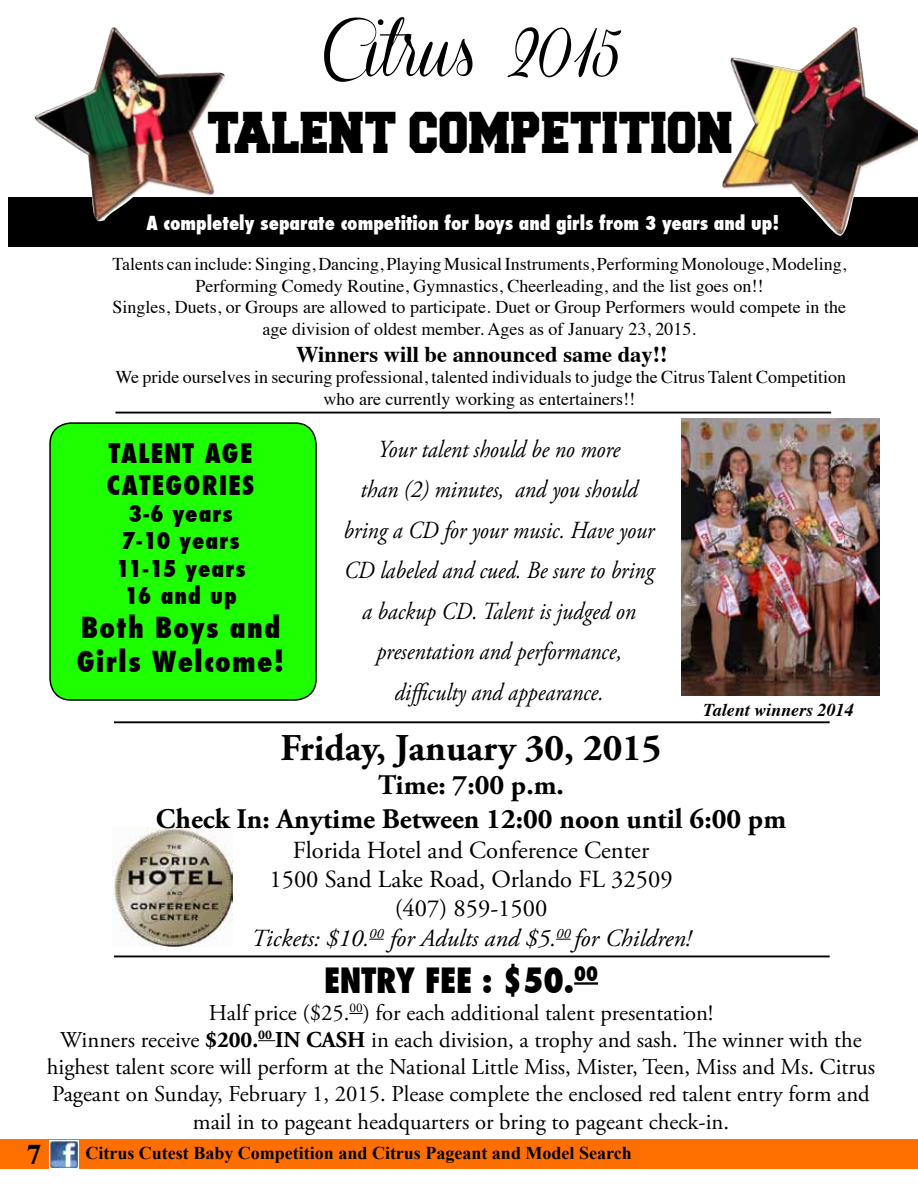
<style>
.page{position:relative;width:918px;height:1188px;background:#fff}
.page>*{position:absolute;margin:0;border:0;box-sizing:border-box;transform-origin:0 0}
.t1{font:64.2px "Coneria Script Demo";color:#000}
.t2{font:49.5px "Collegiate Black FLF";color:#000;scale:.86 1}
.t3{font:700 37.8px "Adobe Garamond Pro";color:#000}
.t4{font:800 condensed 34.05px "Futura";color:#000}
.t5{font:700 28.5px "Times";color:#000}
.t6{font:700 28.35px/34px "Adobe Garamond Pro";color:#000;text-align:center}
.t7{font:800 condensed 28.35px/34px "Futura";letter-spacing:.05em;color:#000}
.t8{font:800 condensed 26.4px/31.8px "Futura";letter-spacing:.05em;color:#000}
.t9{font:italic 24.6px/40.5px "Adobe Garamond Pro";color:#000;text-align:center;scale:.9 1}
.t10{font:24.6px/29.5px "Adobe Garamond Pro";color:#000;text-align:center}
.t11{font:22.65px/27.2px "Adobe Garamond Pro";color:#000;text-align:center}
.t12{font:800 condensed 22.65px/27.2px "Futura";letter-spacing:-.01em;color:#000;text-align:center}
.t13{font:700 22.5px "Times";color:#000}
.t14{font:800 condensed 18.9px "Futura";color:#fff}
.t15{font:18px/21.6px "Times";color:#000;text-align:center}
.t16{font:700 18px "Times New Roman";color:#000}
.t17{font:italic 700 18px "Times";color:#000}
.s1{font-style:italic}
.s2{font-weight:700}
</style>
<div class="page">
<div style="left:0;top:1140px;width:918px;height:28px;background:#ff6f00"></div>
<div style="left:52px;top:424px;width:264px;height:275px;background:#1eff01"></div>
<div style="left:49px;top:422px;width:268px;height:279px;border:2px solid #000;border-radius:21px"></div>
<img style="left:113px;top:827px;width:119px;height:119px">
<svg style="left:369px;top:939px;width:15px;height:1px"></svg>
<svg style="left:556px;top:939px;width:15px;height:1px"></svg>
<div style="left:8px;top:197px;width:910px;height:50px;background:#000"></div>
<hr style="left:574px;top:982px;width:24px;height:3px;background:#000">
<svg style="left:349px;top:1013px;width:14px;height:1px"></svg>
<svg style="left:258px;top:1040px;width:17px;height:1px"></svg>
<hr style="left:114px;top:956px;width:716px;height:1px;background:#000">
<hr style="left:114px;top:721px;width:716px;height:2px;background:#000">
<img style="left:34px;top:27px;width:191px;height:195px">
<img style="left:722px;top:27px;width:196px;height:209px">
<img style="left:681px;top:418px;width:198px;height:277px">
<img style="left:50px;top:1140px;width:28px;height:29px">
<hr style="left:116px;top:412px;width:715px;height:2px;background:#000">
<h1 class="t1" style="left:323px;top:15px;width:298px">Citrus 2015</h1>
<h2 class="t2" style="left:208px;top:111px;width:613px">TALENT COMPETITION</h2>
<p class="t14" style="left:147px;top:210px;width:634px">A completely separate competition for boys and girls from 3 years and up!</p>
<p class="t15" style="left:113px;top:252px;width:735px">Talents can include: Singing, Dancing, Playing Musical Instruments, Performing Monolouge, Modeling, Performing Comedy Routine, Gymnastics, Cheerleading, and the list goes on!!<br>Singles, Duets, or Groups are allowed to participate. Duet or Group Performers would compete in the age division of oldest member. Ages as of January 23, 2015.</p>
<p class="t13" style="left:296px;top:333px;width:373px">Winners will be announced same day!!</p>
<p class="t15" style="left:116px;top:365px;width:732px">We pride ourselves in securing professional, talented individuals to judge the Citrus Talent Competition who are currently working as entertainers!!</p>
<h3 class="t8" style="left:107px;top:438px;width:149px">Talent Age<br>Categories</h3>
<p class="t12" style="left:116px;top:500px;width:131px">3-6 years<br>7-10 years<br>11-15 years<br>16 and up</p>
<h3 class="t7" style="left:77px;top:610px;width:209px">Both Boys and<br>Girls Welcome!</h3>
<h3 class="t9" style="left:344px;top:429px;width:347px">Your talent should be no more<br>than (2) minutes, and you should bring a CD for your music. Have your<br>CD labeled and cued. Be sure to bring a backup CD. Talent is judged on presentation and performance, difficulty and appearance.</h3>
<p class="t17" style="left:703px;top:693px;width:152px">Talent winners 2014</p>
<h3 class="t3" style="left:281px;top:726px;width:383px">Friday, January 30, 2015</h3>
<h3 class="t6" style="left:156px;top:769px;width:632px">Time: 7:00 p.m.<br>Check In: Anytime Between 12:00 noon until 6:00 pm</h3>
<h3 class="t10" style="left:251px;top:836px;width:441px">Florida Hotel and Conference Center<br>1500 Sand Lake Road, Orlando FL 32509 (407) 859-1500<br><span class="s1">Tickets: $10.</span><sup>00</sup> <span class="s1">for Adults and $5.</span><sup>00</sup> <span class="s1">for Children!</span></h3>
<h3 class="t4" style="left:324px;top:957px;width:275px">Entry fee : $50.<sup>00</sup></h3>
<p class="t11" style="left:47px;top:1000px;width:830px">Half price ($25.<sup>00</sup>) for each additional talent presentation!<br>Winners receive <span class="s2">$200.</span><sup>00</sup> <span class="s2">IN CASH</span> in each division, a trophy and sash. The winner with the highest talent score will perform at the National Little Miss, Mister, Teen, Miss and Ms. Citrus Pageant on Sunday, February 1, 2015. Please complete the enclosed red talent entry form and mail in to pageant headquarters or bring to pageant check-in.</p>
<h3 class="t5" style="left:27px;top:1128px;width:16px">7</h3>
<p class="t16" style="left:85px;top:1141px;width:548px">Citrus Cutest Baby Competition and Citrus Pageant and Model Search</p>
</div>
